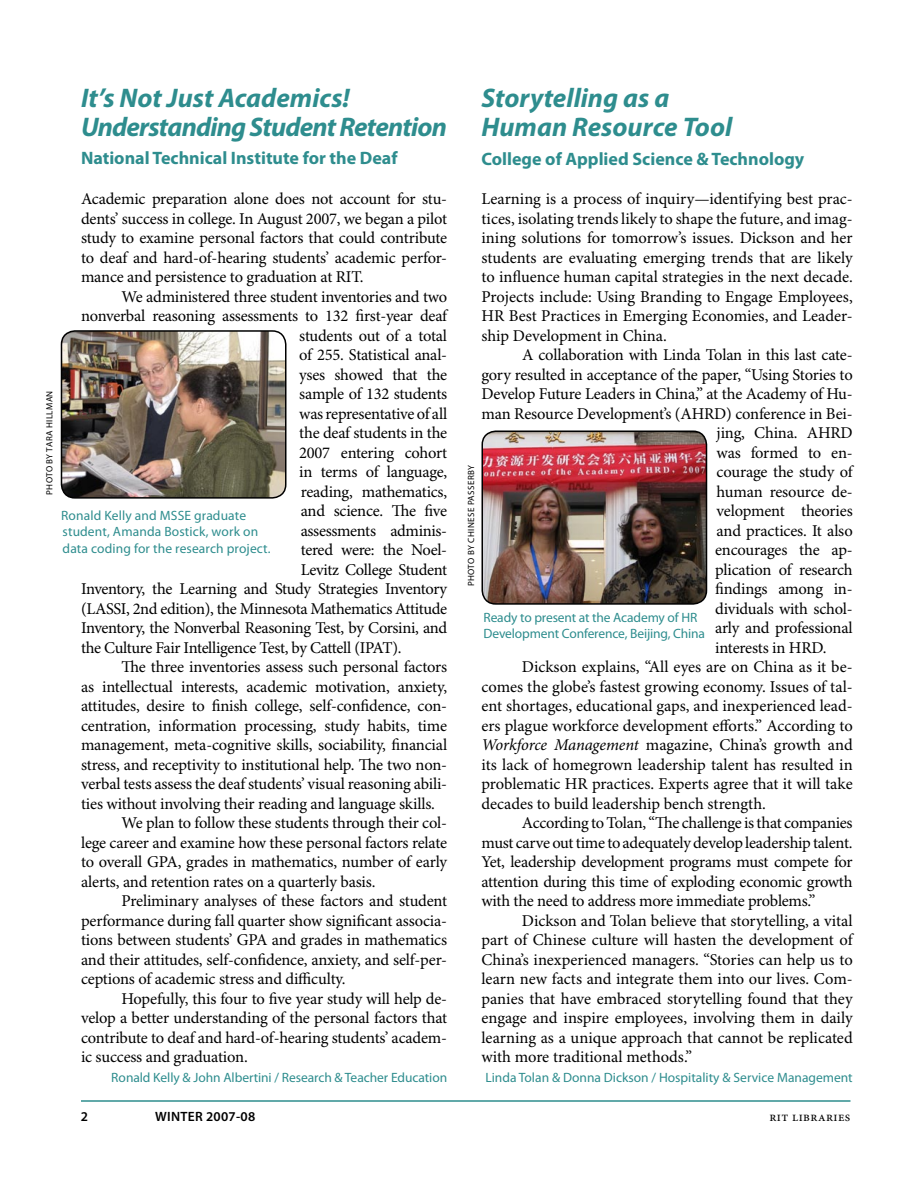
<style>
.page{position:relative;width:918px;height:1188px;background:#fff}
.page>*{position:absolute;margin:0;border:0;box-sizing:border-box;transform-origin:0 0}
.Heading{font:italic 700 27px/30px "Myriad Pro";letter-spacing:-.03em;color:#2e8d8e}
.Heading-2{font:italic 700 27px/30px "Myriad Pro";letter-spacing:-.005em;color:#2e8d8e}
.Subheading{font:700 18px "Myriad Pro";color:#2e8d8e}
.Heading-3{font:700 18px "Myriad Pro";color:#2e8d8e}
.Body{font:16.5px/19.5px "Minion Pro";letter-spacing:-.015em;color:#000;text-align:justify}
.Body_1st_Paragraph{font:16.5px/19.5px "Minion Pro";letter-spacing:-.01em;color:#000;text-align:justify}
.Author{font:13.5px/16.5px "Myriad Pro";color:#2e8d8e}
.t1{font:600 13.5px "Myriad Pro";letter-spacing:.02em;color:#000}
.t2{font:13.5px "Minion Pro";color:#000}
.t3{font:9px "Myriad Pro";letter-spacing:.045em;color:#000}
.s1{font-style:italic}
</style>
<div class="page">
<hr style="left:81px;top:1100px;width:769px;height:2px;background:#2e8d8e">
<img style="left:60px;top:330px;width:227px;height:168px">
<img style="left:481px;top:430px;width:227px;height:174px">
<p class="t3" style="left:45px;top:495px;width:106px;rotate:-90deg">PHOTO BY TARA HILLMAN</p>
<p class="Heading" style="left:81px;top:83px;width:367px">It’s Not Just Academics!<br>Understanding Student Retention</p>
<p class="Subheading" style="left:81px;top:148px;width:318px">National Technical Institute for the Deaf</p>
<p class="Body_1st_Paragraph" style="left:81px;top:190px;width:368px">Academic preparation alone does not account for stu&shy;dents’ success in college. In August 2007, we began a pilot study to examine personal factors that could contribute to deaf and hard-of-hearing students’ academic perfor&shy;mance and persistence to graduation at RIT.</p>
<p class="Body" style="left:122px;top:287px;width:327px">We administered three student inventories and two</p>
<p class="Body" style="left:81px;top:307px;width:368px">nonverbal reasoning assessments to 132 first-year deaf</p>
<p class="Body" style="left:299px;top:326px;width:149px">students out of a total</p>
<p class="Body" style="left:299px;top:346px;width:149px">of 255. Statistical anal-</p>
<p class="Body" style="left:299px;top:365px;width:149px">yses showed that the</p>
<p class="Body" style="left:299px;top:385px;width:149px">sample of 132 students</p>
<p class="Body" style="left:299px;top:404px;width:149px">was representative of all</p>
<p class="Body" style="left:299px;top:424px;width:149px">the deaf students in the</p>
<p class="Body" style="left:299px;top:443px;width:149px">2007 entering cohort</p>
<p class="Body" style="left:299px;top:463px;width:149px">in terms of language,</p>
<p class="Body" style="left:301px;top:482px;width:148px">reading, mathematics,</p>
<p class="Body" style="left:301px;top:502px;width:148px">and science. The five</p>
<p class="Body" style="left:301px;top:521px;width:148px">assessments adminis-</p>
<p class="Body" style="left:301px;top:541px;width:148px">tered were: the Noel-</p>
<p class="Body" style="left:301px;top:560px;width:148px">Levitz College Student</p>
<p class="Body" style="left:81px;top:580px;width:368px">Inventory, the Learning and Study Strategies Inventory</p>
<p class="Body" style="left:81px;top:599px;width:368px">(LASSI, 2nd edition), the Minnesota Mathematics Attitude</p>
<p class="Body" style="left:81px;top:619px;width:368px">Inventory, the Nonverbal Reasoning Test, by Corsini, and</p>
<p class="Body" style="left:81px;top:638px;width:322px">the Culture Fair Intelligence Test, by Cattell (IPAT).</p>
<p class="Body" style="left:81px;top:658px;width:368px;text-indent:41px">The three inventories assess such personal factors as intellectual interests, academic motivation, anxiety, attitudes, desire to finish college, self-confidence, con&shy;centration, information processing, study habits, time management, meta-cognitive skills, sociability, financial stress, and receptivity to institutional help. The two non&shy;verbal tests assess the deaf students’ visual reasoning abili&shy;ties without involving their reading and language skills.</p>
<p class="Body" style="left:81px;top:814px;width:368px;text-indent:41px">We plan to follow these students through their col&shy;lege career and examine how these personal factors relate to overall GPA, grades in mathematics, number of early alerts, and retention rates on a quarterly basis.</p>
<p class="Body" style="left:81px;top:892px;width:368px;text-indent:41px">Preliminary analyses of these factors and student performance during fall quarter show significant associa&shy;tions between students’ GPA and grades in mathematics and their attitudes, self-confidence, anxiety, and self-per&shy;ceptions of academic stress and difficulty.</p>
<p class="Body" style="left:81px;top:989px;width:368px;text-indent:41px">Hopefully, this four to five year study will help de&shy;velop a better understanding of the personal factors that contribute to deaf and hard-of-hearing students’ academ&shy;ic success and graduation.</p>
<p class="Author" style="left:111px;top:1069px;width:337px">Ronald Kelly &amp; John Albertini / Research &amp; Teacher Education</p>
<p class="Author" style="left:61px;top:507px;width:211px">Ronald Kelly and MSSE graduate student, Amanda Bostick, work on data coding for the research project.</p>
<p class="Heading-2" style="left:481px;top:83px;width:252px">Storytelling as a<br>Human Resource Tool</p>
<p class="Heading-3" style="left:482px;top:149px;width:324px">College of Applied Science &amp; Technology</p>
<p class="Body_1st_Paragraph" style="left:482px;top:190px;width:373px">Learning is a process of inquiry—identifying best prac&shy;tices, isolating trends likely to shape the future, and imag&shy;ining solutions for tomorrow’s issues. Dickson and her students are evaluating emerging trends that are likely to influence human capital strategies in the next decade.<br>Projects include: Using Branding to Engage Employees, HR Best Practices in Emerging Economies, and Leader&shy;ship Development in China.</p>
<p class="Body" style="left:522px;top:346px;width:332px">A collaboration with Linda Tolan in this last cate-</p>
<p class="Body" style="left:482px;top:365px;width:373px">gory resulted in acceptance of the paper, “Using Stories to</p>
<p class="Body" style="left:482px;top:385px;width:373px">Develop Future Leaders in China,” at the Academy of Hu-</p>
<p class="Body" style="left:482px;top:404px;width:373px">man Resource Development’s (AHRD) conference in Bei-</p>
<p class="Body" style="left:717px;top:424px;width:138px">jing, China. AHRD</p>
<p class="Body" style="left:717px;top:443px;width:138px">was formed to en-</p>
<p class="Body" style="left:717px;top:463px;width:138px">courage the study of</p>
<p class="Body" style="left:717px;top:482px;width:138px">human resource de-</p>
<p class="Body" style="left:717px;top:502px;width:138px">velopment theories</p>
<p class="Body" style="left:717px;top:521px;width:138px">and practices. It also</p>
<p class="Body" style="left:715px;top:541px;width:139px">encourages the ap-</p>
<p class="Body" style="left:715px;top:560px;width:139px">plication of research</p>
<p class="Body" style="left:715px;top:580px;width:139px">findings among in-</p>
<p class="Body" style="left:715px;top:599px;width:139px">dividuals with schol-</p>
<p class="Body" style="left:715px;top:619px;width:139px">arly and professional</p>
<p class="Body" style="left:715px;top:638px;width:113px">interests in HRD.</p>
<p class="Body" style="left:481px;top:658px;width:373px;text-indent:41px">Dickson explains, “All eyes are on China as it be&shy;comes the globe’s fastest growing economy. Issues of tal&shy;ent shortages, educational gaps, and inexperienced lead&shy;ers plague workforce development efforts.” According to <span class="s1">Workforce Management</span> magazine, China’s growth and its lack of homegrown leadership talent has resulted in problematic HR practices. Experts agree that it will take decades to build leadership bench strength.</p>
<p class="Body" style="left:481px;top:814px;width:373px;text-indent:41px">According to Tolan, “The challenge is that companies must carve out time to adequately develop leadership talent.<br>Yet, leadership development programs must compete for attention during this time of exploding economic growth with the need to address more immediate problems.”</p>
<p class="Body" style="left:481px;top:911px;width:373px;text-indent:41px">Dickson and Tolan believe that storytelling, a vital part of Chinese culture will hasten the development of China’s inexperienced managers. “Stories can help us to learn new facts and integrate them into our lives. Com&shy;panies that have embraced storytelling found that they engage and inspire employees, involving them in daily learning as a unique approach that cannot be replicated with more traditional methods.”</p>
<p class="Author" style="left:485px;top:1069px;width:369px">Linda Tolan &amp; Donna Dickson / Hospitality &amp; Service Management</p>
<p class="t3" style="left:466px;top:586px;width:123px;rotate:-90deg">PHOTO BY CHINESE PASSERBY</p>
<p class="Author" style="left:483px;top:609px;width:223px">Ready to present at the Academy of HR<br>Development Conference, Beijing, China</p>
<p class="t1" style="left:81px;top:1108px;width:9px">2</p>
<p class="t1" style="left:155px;top:1108px;width:102px">WINTER 2007-08</p>
<p class="t2" style="left:769px;top:1108px;width:83px">rit libraries</p>
</div>
